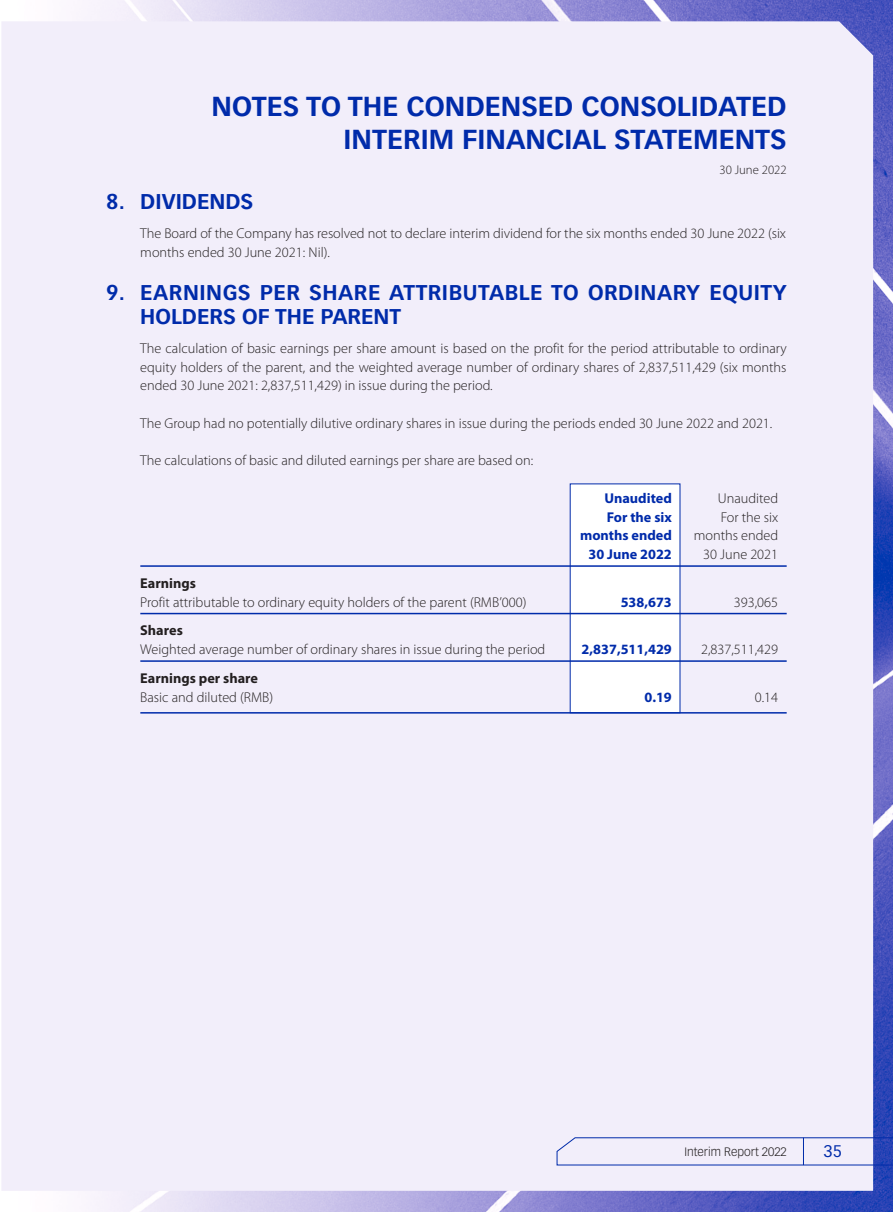
<style>
.page{position:relative;width:893px;height:1212px;background:#fff}
.page>*{position:absolute;margin:0;border:0;box-sizing:border-box;transform-origin:0 0}
.t1{font:700 27px/33px "Vectora LT Std";color:#002baa;text-align:right}
.Subhead_1{font:700 21px/24px "Vectora LT Std";letter-spacing:.025em;color:#002baa}
.Subhead_1-2{font:700 21px "Vectora LT Std";color:#002baa}
.t2{font:16.5px "Vectora LT Std";color:#002baa}
.Body_Text{font:300 14.25px/18.8px "Myriad Pro";color:#231f20}
.Table_2_Colume{font:300 14.25px "Myriad Pro";color:#231f20}
.Table_2_Colume-2{font:700 14.25px "Myriad Pro";color:#002baa}
.Table_2_Colume-3{font:700 14.25px "Myriad Pro";color:#231f20}
.t3{font:300 12.75px "Myriad Pro";color:#231f20}
.t4{font:300 12px "Vectora LT Std";color:#231f20}
</style>
<div class="page">
<img style="left:83px;top:0;width:810px;height:1212px">
<div style="left:1px;top:21px;width:872px;height:1170px;background:#f2eefa"></div>
<svg style="left:557px;top:1137px;width:336px;height:28px;background:#d7d8f1"></svg>
<div style="left:570px;top:483px;width:110px;height:230px;background:#fff"></div>
<hr style="left:140px;top:565px;width:647px;height:2px;background:#002baa">
<hr style="left:140px;top:613px;width:647px;height:1px;background:#002baa">
<hr style="left:140px;top:660px;width:647px;height:2px;background:#002baa">
<hr style="left:140px;top:712px;width:647px;height:1px;background:#002baa">
<h1 class="t1" style="left:212px;top:90px;width:577px">NOTES TO THE CONDENSED CONSOLIDATED<br>INTERIM FINANCIAL STATEMENTS</h1>
<p class="t3" style="left:720px;top:163px;width:69px">30 June 2022</p>
<p class="Subhead_1-2" style="left:106px;top:189px;width:149px">8. DIVIDENDS</p>
<p class="Body_Text" style="left:140px;top:224px;width:647px">The Board of the Company has resolved not to declare interim dividend for the six months ended 30 June 2022 (six months ended 30 June 2021: Nil).</p>
<p class="Subhead_1" style="left:140px;top:280px;width:648px;text-indent:-34px">9. EARNINGS PER SHARE ATTRIBUTABLE TO ORDINARY EQUITY<br>HOLDERS OF THE PARENT</p>
<p class="Body_Text" style="left:140px;top:339px;width:648px;text-align:justify">The calculation of basic earnings per share amount is based on the profit for the period attributable to ordinary equity holders of the parent, and the weighted average number of ordinary shares of 2,837,511,429 (six months ended 30 June 2021: 2,837,511,429) in issue during the period.</p>
<p class="Body_Text" style="left:140px;top:414px;width:634px">The Group had no potentially dilutive ordinary shares in issue during the periods ended 30 June 2022 and 2021.</p>
<p class="Body_Text" style="left:140px;top:451px;width:394px">The calculations of basic and diluted earnings per share are based on:</p>
<p class="Table_2_Colume-2" style="left:604px;top:489px;width:69px">Unaudited</p>
<p class="Table_2_Colume" style="left:718px;top:489px;width:62px">Unaudited</p>
<p class="Table_2_Colume-2" style="left:607px;top:507px;width:67px">For the six</p>
<p class="Table_2_Colume" style="left:721px;top:508px;width:59px">For the six</p>
<p class="Table_2_Colume-2" style="left:580px;top:526px;width:93px">months ended</p>
<p class="Table_2_Colume" style="left:694px;top:527px;width:86px">months ended</p>
<p class="Table_2_Colume-2" style="left:589px;top:545px;width:85px">30 June 2022</p>
<p class="Table_2_Colume" style="left:703px;top:546px;width:76px">30 June 2021</p>
<p class="Table_2_Colume-3" style="left:140px;top:574px;width:57px">Earnings</p>
<p class="Table_2_Colume" style="left:140px;top:593px;width:388px">Profit attributable to ordinary equity holders of the parent (RMB’000)</p>
<p class="Table_2_Colume-2" style="left:621px;top:592px;width:53px">538,673</p>
<p class="Table_2_Colume" style="left:734px;top:593px;width:46px">393,065</p>
<p class="Table_2_Colume-3" style="left:140px;top:621px;width:44px">Shares</p>
<p class="Table_2_Colume" style="left:140px;top:641px;width:407px">Weighted average number of ordinary shares in issue during the period</p>
<p class="Table_2_Colume-2" style="left:582px;top:640px;width:92px">2,837,511,429</p>
<p class="Table_2_Colume" style="left:701px;top:641px;width:78px">2,837,511,429</p>
<p class="Table_2_Colume-3" style="left:140px;top:669px;width:119px">Earnings per share</p>
<p class="Table_2_Colume" style="left:140px;top:688px;width:134px">Basic and diluted (RMB)</p>
<p class="Table_2_Colume-2" style="left:644px;top:687px;width:29px">0.19</p>
<p class="Table_2_Colume" style="left:755px;top:688px;width:25px">0.14</p>
<p class="t4" style="left:684px;top:1144px;width:104px">Interim Report 2022</p>
<p class="t2" style="left:824px;top:1141px;width:20px">35</p>
</div>
